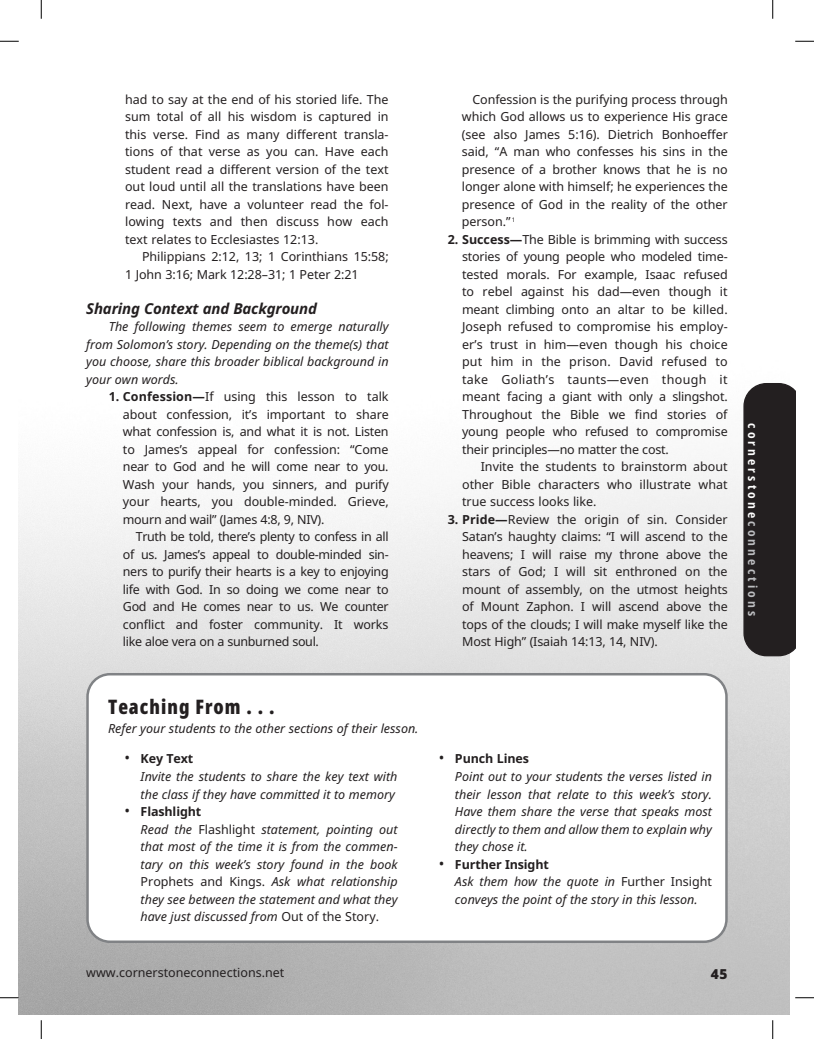
<style>
.page{position:relative;width:814px;height:1039px;background:#fff}
.page>*{position:absolute;margin:0;border:0;box-sizing:border-box;transform-origin:0 0}
.t1{font:900 extra-condensed 20px "Noto Sans";letter-spacing:.05em;color:#231f20}
.t2{font:italic 700 15px "Noto Sans";letter-spacing:-.01em;color:#231f20}
.t3{font:900 13.75px "Noto Sans";color:#231f20}
.t4{font:12.5px/17.5px "Noto Sans";letter-spacing:-.005em;color:#231f20;text-align:justify}
.t5{font:italic 12.5px/17.5px "Noto Sans";color:#231f20}
.t6{font:700 condensed 12.5px "Noto Sans";letter-spacing:.25em;color:#fff}
.s1{font-weight:700}
.s2{font-style:normal;font-size:15px}
.s3{font-weight:700;font-style:normal}
.s4{font-style:normal}
.s5{color:#bcbdc0}
</style>
<div class="page">
<div style="left:743px;top:383px;width:52px;height:273px;background:#231f20"></div>
<div style="left:86px;top:673px;width:642px;height:270px;border:2px solid #808285;border-radius:22px"></div>
<svg style="left:0;top:40px;width:19px;height:2px"></svg>
<svg style="left:795px;top:40px;width:19px;height:2px"></svg>
<svg style="left:0;top:997px;width:19px;height:1px"></svg>
<svg style="left:795px;top:997px;width:19px;height:1px"></svg>
<svg style="left:40px;top:0;width:2px;height:19px"></svg>
<svg style="left:40px;top:1020px;width:2px;height:19px"></svg>
<svg style="left:772px;top:0;width:1px;height:19px"></svg>
<svg style="left:772px;top:1020px;width:1px;height:19px"></svg>
<p class="t4" style="left:125px;top:91px;width:265px">had to say at the end of his storied life. The sum total of all his wisdom is captured in this verse. Find as many different transla&shy;tions of that verse as you can. Have each student read a different version of the text out loud until all the translations have been read. Next, have a volunteer read the fol&shy;lowing texts and then discuss how each text relates to Ecclesiastes 12:13.</p>
<p class="t4" style="left:125px;top:248px;width:265px;text-indent:17px">Philippians 2:12, 13; 1 Corinthians 15:58;<br>1 John 3:16; Mark 12:28–31; 1 Peter 2:21</p>
<p class="t2" style="left:86px;top:298px;width:232px">Sharing Context and Background</p>
<p class="t5" style="left:86px;top:318px;width:304px;text-align:justify;text-indent:22px">The following themes seem to emerge naturally from Solomon’s story. Depending on the theme(s) that you choose, share this broader biblical background in your own words.</p>
<p class="t4" style="left:123px;top:388px;width:267px;text-indent:-14px"><span class="s1">1. Confession—</span>If using this lesson to talk about confession, it’s important to share what confession is, and what it is not. Listen to James’s appeal for confession: “Come near to God and he will come near to you.<br>Wash your hands, you sinners, and purify your hearts, you double-minded. Grieve, mourn and wail” (James 4:8, 9, NIV).</p>
<p class="t4" style="left:123px;top:528px;width:267px;text-indent:13px">Truth be told, there’s plenty to confess in all of us. James’s appeal to double-minded sin&shy;ners to purify their hearts is a key to enjoying life with God. In so doing we come near to God and He comes near to us. We counter conflict and foster community. It works like aloe vera on a sunburned soul.</p>
<h1 class="t1" style="left:108px;top:692px;width:168px">Teaching From . . .</h1>
<p class="t5" style="left:108px;top:720px;width:312px">Refer your students to the other sections of their lesson.</p>
<p class="t5" style="left:141px;top:750px;width:258px;text-indent:-16px"><span class="s2">•</span> <span class="s3">Key Text<br></span>Invite the students to share the key text with the class if they have committed it to memory</p>
<p class="t5" style="left:141px;top:803px;width:258px;text-indent:-16px"><span class="s2">•</span> <span class="s3">Flashlight<br></span>Read the <span class="s4">Flashlight</span> statement, pointing out that most of the time it is from the commen&shy;tary on this week’s story found in the book <span class="s4">Prophets and Kings.</span> Ask what relationship they see between the statement and what they have just discussed from <span class="s4">Out of the Story.</span></p>
<p class="t4" style="left:462px;top:91px;width:267px;text-indent:10px">Confession is the purifying process through which God allows us to experience His grace (see also James 5:16). Dietrich Bonhoeffer said, “A man who confesses his sins in the presence of a brother knows that he is no longer alone with himself; he experiences the presence of God in the reality of the other person.” <sup>1</sup></p>
<p class="t4" style="left:462px;top:231px;width:267px;text-indent:-14px"><span class="s1">2. Success—</span>The Bible is brimming with success stories of young people who modeled time&shy;tested morals. For example, Isaac refused to rebel against his dad—even though it meant climbing onto an altar to be killed.<br>Joseph refused to compromise his employ&shy;er’s trust in him—even though his choice put him in the prison. David refused to take Goliath’s taunts—even though it meant facing a giant with only a slingshot.<br>Throughout the Bible we find stories of young people who refused to compromise their principles—no matter the cost.</p>
<p class="t4" style="left:462px;top:458px;width:267px;text-indent:19px">Invite the students to brainstorm about other Bible characters who illustrate what true success looks like.</p>
<p class="t4" style="left:462px;top:511px;width:267px;text-indent:-14px"><span class="s1">3. Pride—</span>Review the origin of sin. Consider Satan’s haughty claims: “I will ascend to the heavens; I will raise my throne above the stars of God; I will sit enthroned on the mount of assembly, on the utmost heights of Mount Zaphon. I will ascend above the tops of the clouds; I will make myself like the Most High” (Isaiah 14:13, 14, NIV).</p>
<p class="t5" style="left:455px;top:750px;width:258px;text-indent:-16px"><span class="s2">•</span> <span class="s3">Punch Lines<br></span>Point out to your students the verses listed in their lesson that relate to this week’s story.<br>Have them share the verse that speaks most directly to them and allow them to explain why they chose it.</p>
<p class="t5" style="left:455px;top:855px;width:258px;text-indent:-16px"><span class="s2">•</span> <span class="s3">Further Insight<br></span>Ask them how the quote in <span class="s4">Further Insight </span>conveys the point of the story in this lesson.</p>
<p class="t4" style="left:86px;top:964px;width:200px">www.cornerstoneconnections.net</p>
<p class="t3" style="left:711px;top:963px;width:18px">45</p>
<p class="t6" style="left:761px;top:423px;width:194px;rotate:90deg">cornerstone<span class="s5">connections</span></p>
</div>
